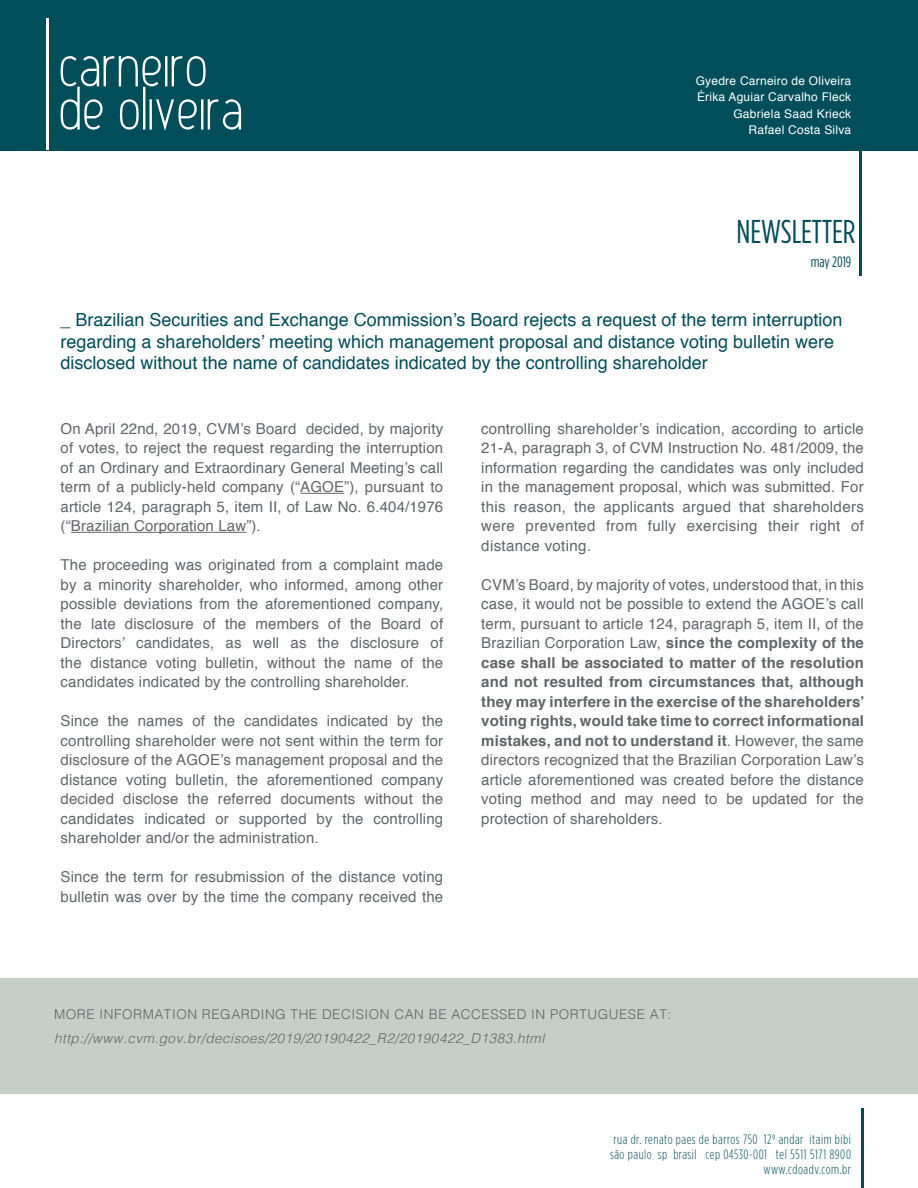
<style>
.page{position:relative;width:918px;height:1188px;background:#fff}
.page>*{position:absolute;margin:0;border:0;box-sizing:border-box;transform-origin:0 0}
.t1{font:33px "Gotham Condensed";color:#004e59}
.t2{font:18px/21.6px "Helvetica";color:#004e59}
.t3{font:15px/19.5px "Helvetica";letter-spacing:.01em;color:#636569;text-align:justify}
.t4{font:15px "Gotham Condensed";color:#004e59}
.t5{font:300 13.5px/15px "Gotham Condensed";letter-spacing:.04em;color:#004e59;text-align:right}
.t6{font:italic 300 13.5px "Helvetica";letter-spacing:.04em;color:#636569}
.t7{font:300 13.5px "Helvetica";letter-spacing:.04em;color:#636569}
.t8{font:12px/16.5px "Helvetica";letter-spacing:.02em;color:#fff;text-align:right}
.s1{font-weight:700}
</style>
<div class="page">
<div style="left:0;top:0;width:918px;height:150px;background:#004e59"></div>
<hr style="left:47px;top:18px;width:2px;height:132px;background:#fff">
<svg style="left:61px;top:56px;width:180px;height:75px"></svg>
<hr style="left:862px;top:1108px;width:2px;height:80px;background:#004e59">
<hr style="left:860px;top:144px;width:2px;height:131px;background:#004e59">
<hr style="left:300px;top:493px;width:44px;height:1px;background:#636569">
<hr style="left:71px;top:532px;width:175px;height:1px;background:#636569">
<div style="left:0;top:978px;width:918px;height:116px;background:#c6cec7"></div>
<p class="t8" style="left:696px;top:73px;width:157px">Gyedre Carneiro de Oliveira<br>Érika Aguiar Carvalho Fleck<br>Gabriela Saad Krieck<br>Rafael Costa Silva</p>
<h1 class="t1" style="left:736px;top:213px;width:121px">NEWSLETTER</h1>
<p class="t4" style="left:811px;top:253px;width:42px">may 2019</p>
<p class="t2" style="left:61px;top:309px;width:784px">_ Brazilian Securities and Exchange Commission’s Board rejects a request of the term interruption regarding a shareholders’ meeting which management proposal and distance voting bulletin were disclosed without the name of candidates indicated by the controlling shareholder</p>
<p class="t3" style="left:61px;top:419px;width:384px">On April 22nd, 2019, CVM’s Board decided, by majority of votes, to reject the request regarding the interruption of an Ordinary and Extraordinary General Meeting’s call term of a publicly-held company (“AGOE”), pursuant to article 124, paragraph 5, item II, of Law No. 6.404/1976 (“Brazilian Corporation Law”).</p>
<p class="t3" style="left:61px;top:556px;width:384px">The proceeding was originated from a complaint made by a minority shareholder, who informed, among other possible deviations from the aforementioned company, the late disclosure of the members of the Board of Directors’ candidates, as well as the disclosure of the distance voting bulletin, without the name of the candidates indicated by the controlling shareholder.</p>
<p class="t3" style="left:61px;top:712px;width:384px">Since the names of the candidates indicated by the controlling shareholder were not sent within the term for disclosure of the AGOE’s management proposal and the distance voting bulletin, the aforementioned company decided disclose the referred documents without the candidates indicated or supported by the controlling shareholder and/or the administration.</p>
<p class="t3" style="left:61px;top:868px;width:384px">Since the term for resubmission of the distance voting bulletin was over by the time the company received the</p>
<p class="t3" style="left:481px;top:419px;width:384px">controlling shareholder’s indication, according to article 21-A, paragraph 3, of CVM Instruction No. 481/2009, the information regarding the candidates was only included in the management proposal, which was submitted. For this reason, the applicants argued that shareholders were prevented from fully exercising their right of distance voting.</p>
<p class="t3" style="left:481px;top:575px;width:385px">CVM’s Board, by majority of votes, understood that, in this case, it would not be possible to extend the AGOE’s call term, pursuant to article 124, paragraph 5, item II, of the Brazilian Corporation Law, <span class="s1">since the complexity of the case shall be associated to matter of the resolution and not resulted from circumstances that, although they may interfere in the exercise of the shareholders’ voting rights, would take time to correct informational mistakes, and not to understand it</span>. However, the same directors recognized that the Brazilian Corporation Law’s article aforementioned was created before the distance voting method and may need to be updated for the protection of shareholders.</p>
<p class="t7" style="left:54px;top:1003px;width:619px">MORE INFORMATION REGARDING THE DECISION CAN BE ACCESSED IN PORTUGUESE AT:</p>
<p class="t6" style="left:54px;top:1027px;width:492px">http://www.cvm.gov.br/decisoes/2019/20190422_R2/20190422_D1383.html</p>
<p class="t5" style="left:610px;top:1132px;width:242px">rua dr. renato paes de barros 750 12º andar itaim bibi são paulo sp brasil cep 04530-001 tel 5511 5171 8900 www.cdoadv.com.br</p>
</div>
